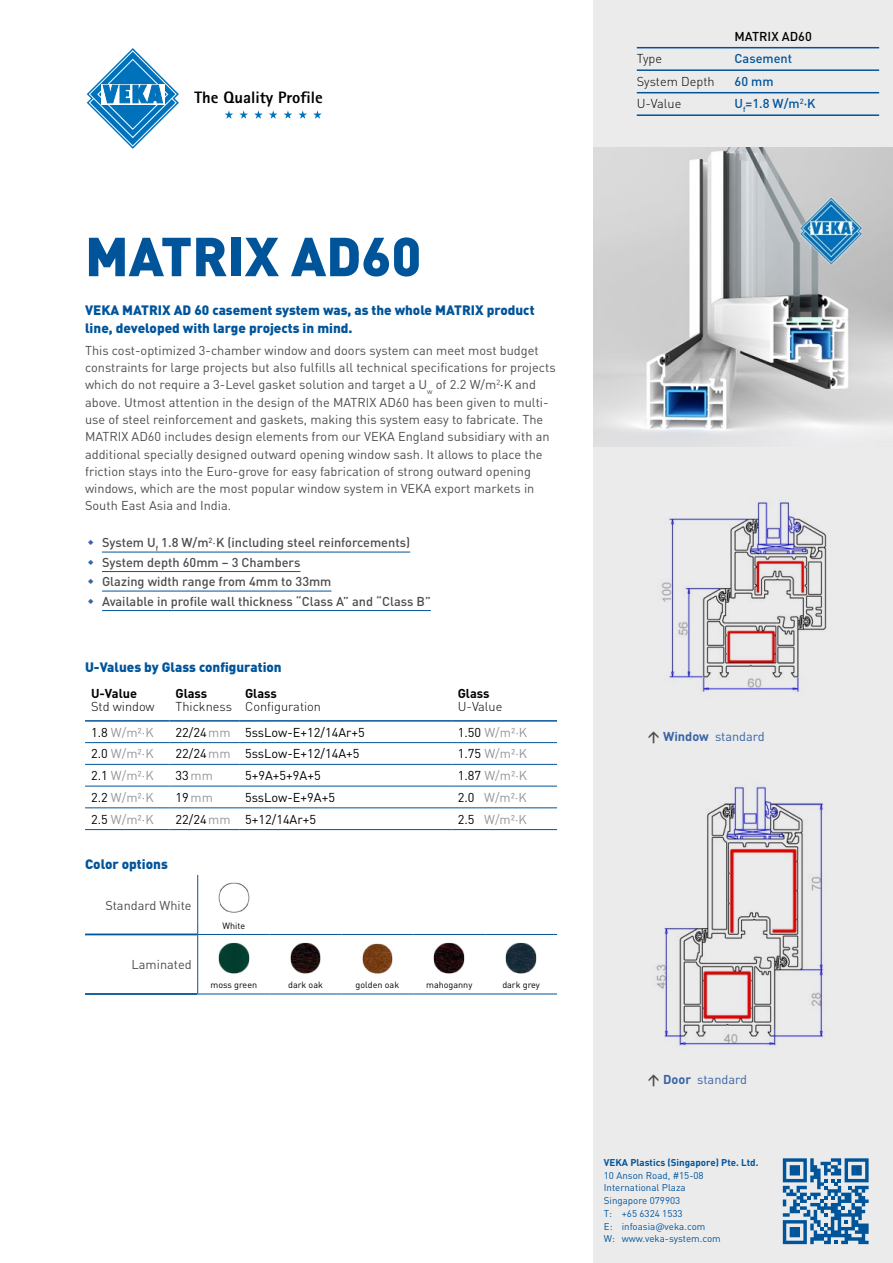
<style>
.page{position:relative;width:893px;height:1263px;background:#fff}
.page>*{position:absolute;margin:0;border:0;box-sizing:border-box;transform-origin:0 0}
.t1{font:900 54px "DINOT";color:#00549a}
.t2{font:800 16.65px "Rotis Sans Serif";color:#000}
.t3{font:900 13.5px/18px "DINOT";color:#00549a}
.t4{font:12.75px/17.2px "DINOT";color:#4d4d4f}
.t5{font:500 12.75px/19.5px "DINOT";color:#4d4d4f}
.t6{font:12.75px "DINOT";color:#000}
.t7{font:12.75px "DINOT";color:#939598}
.t8{font:300 12.75px "DINOT";color:#000}
.t9{font:12.75px "DINOT";color:#3964a4}
.t10{font:500 12.75px "DINOT";color:#00549a}
.t11{font:700 12.75px "DINOT";color:#000}
.t12{font:500 12.75px "DINOT";color:#000}
.t13{font:9.75px/12.8px "DINOT";color:#00549a}
.t14{font:700 9.75px "DINOT";color:#00549a}
.t15{font:9px "DINOT";color:#000}
.s1{color:#000}
.s2{font-weight:400}
.s3{color:#939598}
.s4{font-weight:700;color:#4d4d4f}
.s5{font-weight:700}
</style>
<div class="page">
<div style="left:594px;top:0;width:299px;height:1263px;background:#ebebec"></div>
<svg style="left:87px;top:48px;width:92px;height:101px"></svg>
<svg style="left:225px;top:110px;width:8px;height:9px"></svg>
<svg style="left:239px;top:110px;width:9px;height:9px"></svg>
<svg style="left:254px;top:110px;width:9px;height:9px"></svg>
<svg style="left:269px;top:110px;width:8px;height:9px"></svg>
<svg style="left:284px;top:110px;width:8px;height:9px"></svg>
<svg style="left:298px;top:110px;width:9px;height:9px"></svg>
<svg style="left:313px;top:110px;width:9px;height:9px"></svg>
<svg style="left:783px;top:1158px;width:86px;height:86px"></svg>
<hr style="left:102px;top:552px;width:308px;height:1px;background:#00549a">
<hr style="left:102px;top:571px;width:198px;height:1px;background:#00549a">
<hr style="left:102px;top:591px;width:229px;height:1px;background:#00549a">
<hr style="left:102px;top:610px;width:329px;height:1px;background:#00549a">
<hr style="left:637px;top:47px;width:242px;height:1px;background:#00549a">
<hr style="left:637px;top:69px;width:242px;height:2px;background:#00549a">
<hr style="left:637px;top:92px;width:242px;height:1px;background:#00549a">
<hr style="left:637px;top:114px;width:242px;height:2px;background:#00549a">
<hr style="left:85px;top:720px;width:85px;height:2px;background:#00549a">
<hr style="left:170px;top:720px;width:69px;height:2px;background:#00549a">
<hr style="left:239px;top:720px;width:213px;height:2px;background:#00549a">
<hr style="left:452px;top:720px;width:105px;height:2px;background:#00549a">
<hr style="left:85px;top:742px;width:85px;height:1px;background:#00549a">
<hr style="left:170px;top:742px;width:69px;height:1px;background:#00549a">
<hr style="left:239px;top:742px;width:213px;height:1px;background:#00549a">
<hr style="left:452px;top:742px;width:105px;height:1px;background:#00549a">
<hr style="left:85px;top:764px;width:85px;height:1px;background:#00549a">
<hr style="left:170px;top:764px;width:69px;height:1px;background:#00549a">
<hr style="left:239px;top:764px;width:213px;height:1px;background:#00549a">
<hr style="left:452px;top:764px;width:105px;height:1px;background:#00549a">
<hr style="left:85px;top:786px;width:85px;height:1px;background:#00549a">
<hr style="left:170px;top:786px;width:69px;height:1px;background:#00549a">
<hr style="left:239px;top:786px;width:213px;height:1px;background:#00549a">
<hr style="left:452px;top:786px;width:105px;height:1px;background:#00549a">
<hr style="left:85px;top:807px;width:85px;height:1px;background:#00549a">
<hr style="left:170px;top:807px;width:69px;height:1px;background:#00549a">
<hr style="left:239px;top:807px;width:213px;height:1px;background:#00549a">
<hr style="left:452px;top:807px;width:105px;height:1px;background:#00549a">
<hr style="left:85px;top:829px;width:85px;height:1px;background:#00549a">
<hr style="left:170px;top:829px;width:69px;height:1px;background:#00549a">
<hr style="left:239px;top:829px;width:213px;height:1px;background:#00549a">
<hr style="left:452px;top:829px;width:105px;height:1px;background:#00549a">
<hr style="left:197px;top:875px;width:1px;height:47px;background:#00549a">
<svg style="left:197px;top:922px;width:1px;height:12px"></svg>
<hr style="left:197px;top:935px;width:1px;height:46px;background:#00549a">
<svg style="left:197px;top:981px;width:1px;height:12px"></svg>
<hr style="left:197px;top:934px;width:73px;height:1px;background:#00549a">
<hr style="left:270px;top:934px;width:71px;height:1px;background:#00549a">
<hr style="left:341px;top:934px;width:72px;height:1px;background:#00549a">
<hr style="left:413px;top:934px;width:72px;height:1px;background:#00549a">
<hr style="left:485px;top:934px;width:72px;height:1px;background:#00549a">
<hr style="left:197px;top:993px;width:73px;height:1px;background:#00549a">
<hr style="left:270px;top:993px;width:71px;height:1px;background:#00549a">
<hr style="left:341px;top:993px;width:72px;height:1px;background:#00549a">
<hr style="left:413px;top:993px;width:72px;height:1px;background:#00549a">
<hr style="left:485px;top:993px;width:72px;height:1px;background:#00549a">
<hr style="left:85px;top:933px;width:112px;height:2px;background:#00549a">
<hr style="left:85px;top:993px;width:112px;height:2px;background:#00549a">
<img style="left:218px;top:882px;width:32px;height:31px">
<img style="left:218px;top:942px;width:32px;height:32px">
<img style="left:290px;top:942px;width:31px;height:32px">
<img style="left:362px;top:943px;width:31px;height:31px">
<img style="left:433px;top:942px;width:32px;height:32px">
<img style="left:505px;top:942px;width:32px;height:32px">
<img style="left:594px;top:147px;width:299px;height:545px">
<img style="left:656px;top:786px;width:168px;height:260px">
<h2 class="t2" style="left:195px;top:87px;width:130px">The Quality Profile</h2>
<p class="t12" style="left:735px;top:27px;width:79px">MATRIX AD60</p>
<p class="t8" style="left:637px;top:50px;width:27px">Type</p>
<p class="t10" style="left:735px;top:50px;width:59px">Casement</p>
<p class="t8" style="left:637px;top:72px;width:79px">System Depth</p>
<p class="t10" style="left:735px;top:72px;width:41px">60 mm</p>
<p class="t8" style="left:637px;top:95px;width:46px">U-Value</p>
<p class="t10" style="left:735px;top:95px;width:83px">U<sub>f</sub>=1.8 W/m<sup>2</sup>·K</p>
<h1 class="t1" style="left:85px;top:220px;width:338px">MATRIX AD60</h1>
<p class="t3" style="left:85px;top:301px;width:451px">VEKA MATRIX AD 60 casement system was, as the whole MATRIX product line, developed with large projects in mind.</p>
<p class="t4" style="left:85px;top:341px;width:472px">This cost-optimized 3-chamber window and doors system can meet most budget constraints for large projects but also fulfills all technical specifications for projects which do not require a 3-Level gasket solution and target a U<sub>w</sub> of 2.2 W/m<sup>2</sup><span class="s1">·</span>K and above. Utmost attention in the design of the MATRIX AD60 has been given to multi&shy;use of steel reinforcement and gaskets, making this system easy to fabricate. The MATRIX AD60 includes design elements from our VEKA England subsidiary with an additional specially designed outward opening window sash. It allows to place the friction stays into the Euro-grove for easy fabrication of strong outward opening windows, which are the most popular window system in VEKA export markets in South East Asia and India.</p>
<p class="t5" style="left:102px;top:532px;width:330px">System U<sub>f</sub> 1.8 W/m<sup>2</sup><span class="s2">·</span>K (including steel reinforcements)<br>System depth 60mm – 3 Chambers<br>Glazing width range from 4mm to 33mm<br>Available in profile wall thickness “Class A” and “Class B”</p>
<p class="t3" style="left:85px;top:657px;width:198px">U-Values by Glass configuration</p>
<p class="t11" style="left:91px;top:684px;width:48px">U-Value</p>
<p class="t8" style="left:91px;top:698px;width:65px">Std window</p>
<p class="t11" style="left:176px;top:684px;width:33px">Glass</p>
<p class="t8" style="left:176px;top:698px;width:58px">Thickness</p>
<p class="t11" style="left:245px;top:684px;width:33px">Glass</p>
<p class="t8" style="left:245px;top:698px;width:77px">Configuration</p>
<p class="t11" style="left:458px;top:684px;width:33px">Glass</p>
<p class="t8" style="left:458px;top:698px;width:46px">U-Value</p>
<p class="t7" style="left:91px;top:723px;width:64px"><span class="s1">1.8</span> W/m²·K</p>
<p class="t6" style="left:176px;top:723px;width:191px">22/24<span class="s3">mm</span> 5ssLow-E+12/14Ar+5</p>
<p class="t7" style="left:458px;top:723px;width:71px"><span class="s1">1.50</span> W/m²·K</p>
<p class="t7" style="left:91px;top:745px;width:64px"><span class="s1">2.0</span> W/m²·K</p>
<p class="t6" style="left:176px;top:745px;width:185px">22/24<span class="s3">mm</span> 5ssLow-E+12/14A+5</p>
<p class="t7" style="left:458px;top:745px;width:71px"><span class="s1">1.75</span> W/m²·K</p>
<p class="t7" style="left:91px;top:767px;width:64px"><span class="s1">2.1</span> W/m²·K</p>
<p class="t6" style="left:176px;top:767px;width:39px">33<span class="s3">mm</span></p>
<p class="t6" style="left:245px;top:767px;width:77px">5+9A+5+9A+5</p>
<p class="t7" style="left:458px;top:767px;width:71px"><span class="s1">1.87</span> W/m²·K</p>
<p class="t7" style="left:91px;top:788px;width:64px"><span class="s1">2.2</span> W/m²·K</p>
<p class="t6" style="left:176px;top:788px;width:39px">19<span class="s3">mm</span></p>
<p class="t6" style="left:245px;top:788px;width:91px">5ssLow-E+9A+5</p>
<p class="t7" style="left:458px;top:788px;width:71px"><span class="s1">2.0</span> W/m²·K</p>
<p class="t7" style="left:91px;top:810px;width:64px"><span class="s1">2.5</span> W/m²·K</p>
<p class="t6" style="left:176px;top:810px;width:142px">22/24<span class="s3">mm</span> 5+12/14Ar+5</p>
<p class="t7" style="left:458px;top:810px;width:71px"><span class="s1">2.5</span> W/m²·K</p>
<p class="t3" style="left:85px;top:854px;width:84px">Color options</p>
<p class="t4" style="left:105px;top:896px;width:88px">Standard White</p>
<p class="t4" style="left:132px;top:955px;width:62px">Laminated</p>
<p class="t15" style="left:222px;top:919px;width:24px">White</p>
<p class="t15" style="left:210px;top:979px;width:48px">moss green</p>
<p class="t15" style="left:288px;top:979px;width:36px">dark oak</p>
<p class="t15" style="left:356px;top:979px;width:45px">golden oak</p>
<p class="t15" style="left:426px;top:979px;width:48px">mahoganny</p>
<p class="t15" style="left:502px;top:979px;width:39px">dark grey</p>
<p class="t9" style="left:647px;top:728px;width:119px"><span class="s4">↑</span> <span class="s5">Window</span> standard</p>
<p class="t9" style="left:647px;top:1071px;width:101px"><span class="s4">↑</span> <span class="s5">Door</span> standard</p>
<p class="t14" style="left:604px;top:1155px;width:156px">VEKA Plastics (Singapore) Pte. Ltd.</p>
<p class="t13" style="left:604px;top:1168px;width:119px">10 Anson Road, #15-08<br>International Plaza<br>Singapore 079903<br>T: +65 6324 1533<br>E: infoasia@veka.com<br>W: www.veka-system.com</p>
</div>
